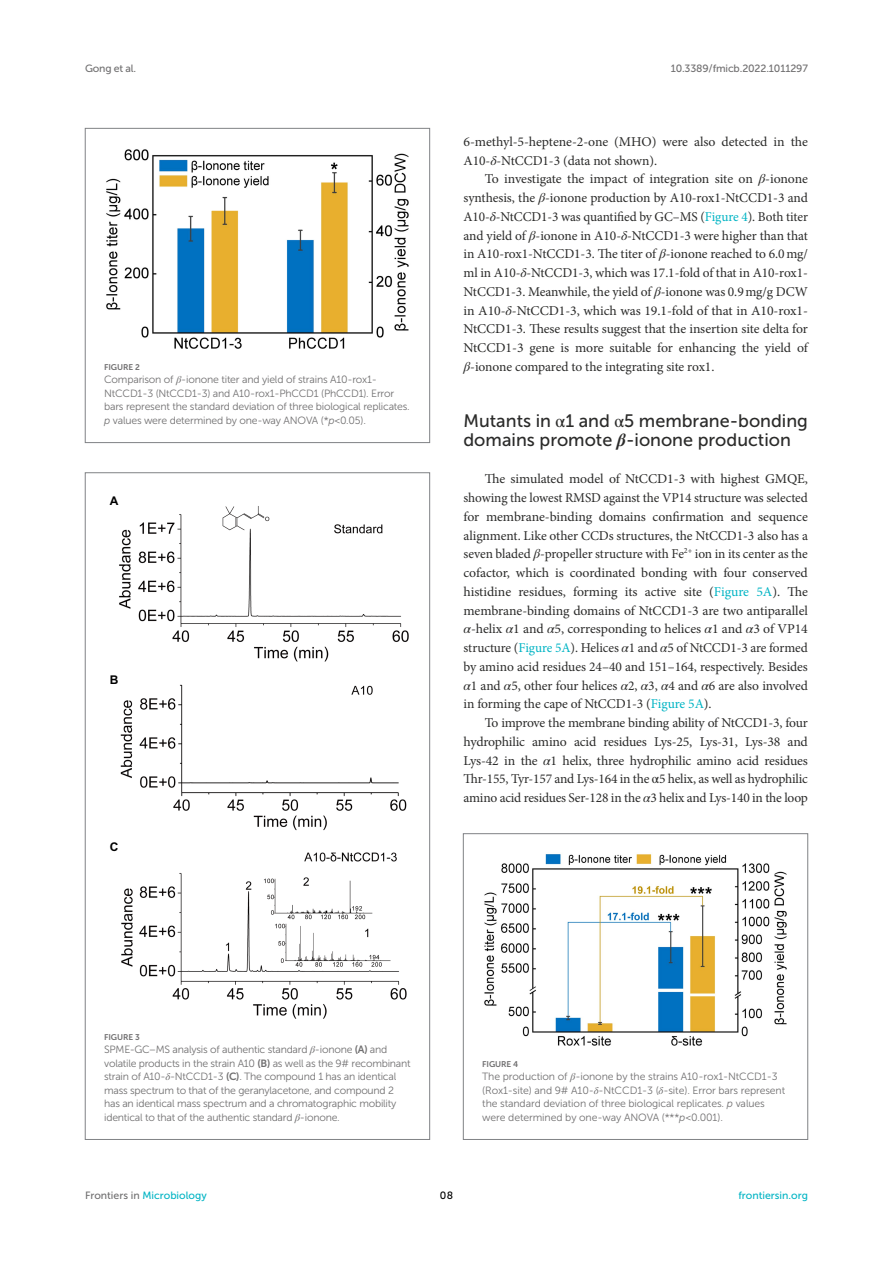
<style>
.page{position:relative;width:893px;height:1263px;background:#fff}
.page>*{position:absolute;margin:0;border:0;box-sizing:border-box;transform-origin:0 0}
.HEAD_2{font:18px/18.8px "Museo Sans 500";color:#2b2b2a}
.TEXT{font:13.5px/18.8px "Minion Pro";letter-spacing:-.015em;color:#2b2b2a;text-align:justify}
.TEXT_FLUSH{font:13.5px/18.8px "Minion Pro";letter-spacing:-.005em;color:#2b2b2a}
.t1{font:700 12px "Arial";color:#000}
.FIG_LEG{font:10.5px/13.5px "Museo Sans 300";letter-spacing:-.02em;color:#706f70}
.t2{font:10.5px "Museo Sans 500";color:#00b4c4}
.t3{font:10.5px "Museo Sans 500";letter-spacing:-.015em;color:#706f70}
.t4{font:10.5px "Museo Sans 500";color:#000}
.FIG_HD{font:8.25px "Museo Sans 700";letter-spacing:-.01em;color:#706f70}
.s1{font-family:"STIX General";font-style:italic}
.s2{font-style:italic}
.s3{color:#00b4c4}
.s4{font-family:"STIX General"}
.s5{font-family:"STIX General";font-weight:700;font-style:italic}
.s6{font-family:"Museo Sans 700"}
.s7{color:#706f70}
</style>
<div class="page">
<img style="left:106px;top:149px;width:303px;height:200px">
<div style="left:85px;top:128px;width:345px;height:315px;border:1px solid #808285"></div>
<img style="left:119px;top:506px;width:290px;height:513px">
<img style="left:484px;top:854px;width:303px;height:192px">
<div style="left:463px;top:833px;width:345px;height:307px;border:1px solid #808285"></div>
<p class="t3" style="left:85px;top:63px;width:53px">Gong et al.</p>
<p class="t3" style="left:671px;top:63px;width:139px">10.3389/fmicb.2022.1011297</p>
<p class="FIG_HD" style="left:104px;top:362px;width:37px">FIGURE 2</p>
<p class="FIG_LEG" style="left:104px;top:373px;width:307px">Comparison of <span class="s1">β</span>-ionone titer and yield of strains A10-rox1- NtCCD1-3 (NtCCD1-3) and A10-rox1-PhCCD1 (PhCCD1). Error bars represent the standard deviation of three biological replicates. <span class="s2">p</span> values were determined by one-way ANOVA (*<span class="s2">p</span> &lt; 0.05).</p>
<p class="t1" style="left:110px;top:493px;width:10px">A</p>
<p class="t1" style="left:110px;top:671px;width:10px">B</p>
<p class="t1" style="left:110px;top:838px;width:10px">C</p>
<p class="TEXT_FLUSH" style="left:463px;top:132px;width:346px">6-methyl-5-heptene-2-one (MHO) were also detected in the<br>A10-<span class="s1">δ</span>-NtCCD1-3 (data not shown).</p>
<p class="TEXT" style="left:463px;top:170px;width:346px;text-indent:21px">To investigate the impact of integration site on <span class="s1">β</span>-ionone synthesis, the <span class="s1">β</span>-ionone production by A10-rox1-NtCCD1-3 and A10-<span class="s1">δ</span>-NtCCD1-3 was quantified by GC–MS (<span class="s3">Figure 4</span>). Both titer and yield of <span class="s1">β</span>-ionone in A10-<span class="s1">δ</span>-NtCCD1-3 were higher than that in A10-rox1-NtCCD1-3. The titer of <span class="s1">β</span>-ionone reached to 6.0mg/ ml in A10-<span class="s1">δ</span>-NtCCD1-3, which was 17.1-fold of that in A10-rox1- NtCCD1-3. Meanwhile, the yield of <span class="s1">β</span>-ionone was 0.9mg/g DCW in A10-<span class="s1">δ</span>-NtCCD1-3, which was 19.1-fold of that in A10-rox1- NtCCD1-3. These results suggest that the insertion site delta for NtCCD1-3 gene is more suitable for enhancing the yield of <span class="s1">β</span>-ionone compared to the integrating site rox1.</p>
<p class="HEAD_2" style="left:463px;top:411px;width:346px">Mutants in <span class="s4">α</span>1 and <span class="s4">α</span>5 membrane-bonding domains promote <span class="s5">β</span>-ionone production</p>
<p class="TEXT_FLUSH" style="left:463px;top:470px;width:346px;text-align:justify;text-indent:21px">The simulated model of NtCCD1-3 with highest GMQE, showing the lowest RMSD against the VP14 structure was selected for membrane-binding domains confirmation and sequence alignment. Like other CCDs structures, the NtCCD1-3 also has a seven bladed <span class="s1">β</span>-propeller structure with Fe<sup>2+</sup> ion in its center as the cofactor, which is coordinated bonding with four conserved histidine residues, forming its active site (<span class="s3">Figure 5A</span>). The membrane-binding domains of NtCCD1-3 are two antiparallel <span class="s1">α</span>-helix <span class="s1">α</span>1 and <span class="s1">α</span>5, corresponding to helices <span class="s1">α</span>1 and <span class="s1">α</span>3 of VP14 structure (<span class="s3">Figure 5A</span>). Helices <span class="s1">α</span>1 and <span class="s1">α</span>5 of NtCCD1-3 are formed by amino acid residues 24–40 and 151–164, respectively. Besides <span class="s1">α</span>1 and <span class="s1">α</span>5, other four helices <span class="s1">α</span>2, <span class="s1">α</span>3, <span class="s1">α</span>4 and <span class="s1">α</span>6 are also involved in forming the cape of NtCCD1-3 (<span class="s3">Figure 5A</span>).</p>
<p class="TEXT" style="left:463px;top:713px;width:346px;text-indent:21px">To improve the membrane binding ability of NtCCD1-3, four hydrophilic amino acid residues Lys-25, Lys-31, Lys-38 and Lys-42 in the <span class="s1">α</span>1 helix, three hydrophilic amino acid residues Thr-155, Tyr-157 and Lys-164 in the <span class="s4">α</span>5 helix, as well as hydrophilic amino acid residues Ser-128 in the <span class="s1">α</span>3 helix and Lys-140 in the loop</p>
<p class="FIG_HD" style="left:104px;top:1032px;width:37px">FIGURE 3</p>
<p class="FIG_LEG" style="left:104px;top:1043px;width:308px">SPME-GC–MS analysis of authentic standard <span class="s1">β</span>-ionone <span class="s6">(A)</span> and volatile products in the strain A10 <span class="s6">(B)</span> as well as the 9# recombinant strain of A10-<span class="s1">δ</span>-NtCCD1-3 <span class="s6">(C)</span>. The compound 1 has an identical mass spectrum to that of the geranylacetone, and compound 2 has an identical mass spectrum and a chromatographic mobility identical to that of the authentic standard <span class="s1">β</span>-ionone.</p>
<p class="FIG_HD" style="left:482px;top:1059px;width:37px">FIGURE 4</p>
<p class="FIG_LEG" style="left:482px;top:1070px;width:305px">The production of <span class="s1">β</span>-ionone by the strains A10-rox1-NtCCD1-3 (Rox1-site) and 9# A10-<span class="s1">δ</span>-NtCCD1-3 (<span class="s1">δ</span>-site). Error bars represent the standard deviation of three biological replicates. <span class="s2">p</span> values were determined by one-way ANOVA (***<span class="s2">p</span> &lt; 0.001).</p>
<p class="t2" style="left:85px;top:1190px;width:123px"><span class="s7">Frontiers in</span> Microbiology</p>
<p class="t4" style="left:440px;top:1190px;width:15px">08</p>
<p class="t2" style="left:738px;top:1190px;width:71px">frontiersin.org</p>
</div>
